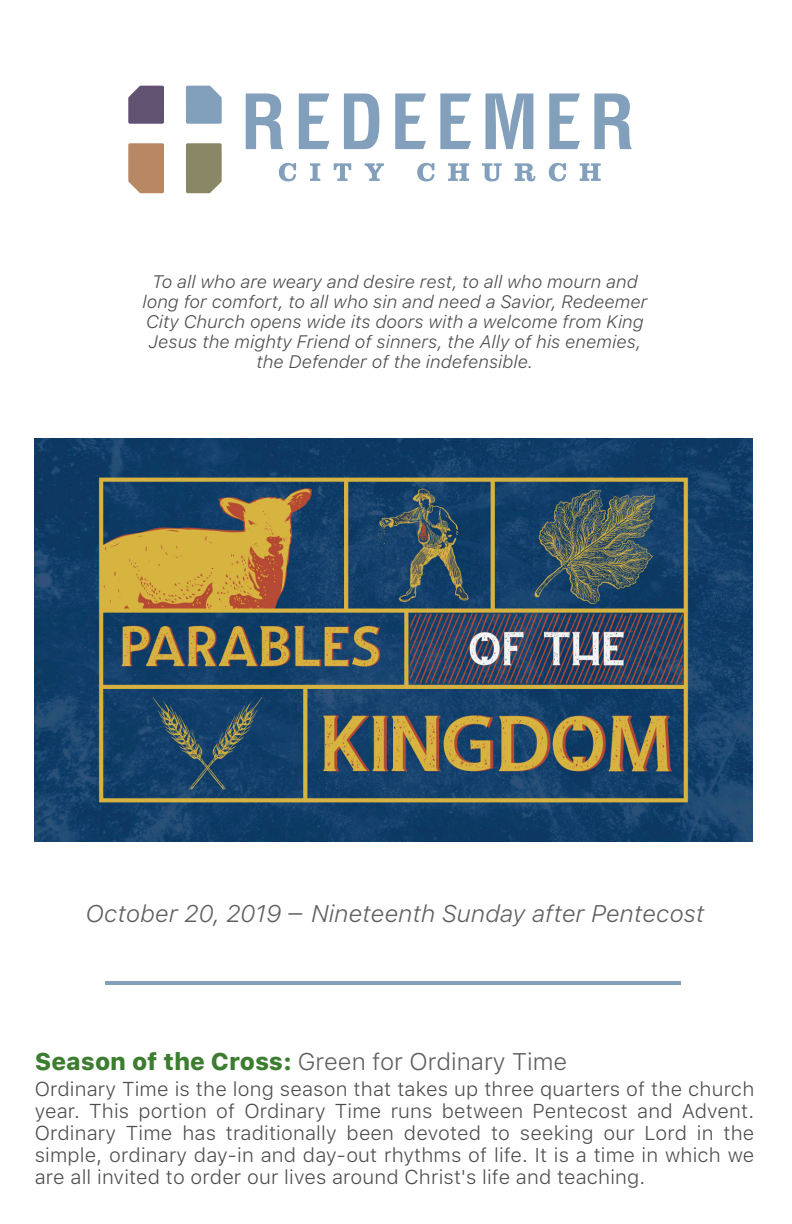
<style>
.page{position:relative;width:792px;height:1224px;background:#fff}
.page>*{position:absolute;margin:0;border:0;box-sizing:border-box;transform-origin:0 0}
.t1{font:italic 300 24px "SFUI Text";color:#5f5f5f}
.t2{font:300 24px "SFUI Text";color:#5f5f5f}
.t3{font:300 20px/22px "SFUI Text";letter-spacing:.01em;color:#4d4d4d;text-align:justify}
.t4{font:italic 300 18px/20px "SFUI Text";color:#4d4d4d;text-align:center}
.s1{font-family:"Brandon Text";font-weight:500}
.s2{font-weight:800;color:#3d7d30}
</style>
<div class="page">
<hr style="left:105px;top:981px;width:576px;height:3px;background:#829fbc">
<svg style="left:128px;top:143px;width:36px;height:50px;background:#bb8d6c"></svg>
<svg style="left:186px;top:143px;width:36px;height:50px;background:#8f8d6d"></svg>
<svg style="left:246px;top:93px;width:37px;height:56px"></svg>
<svg style="left:299px;top:93px;width:30px;height:56px"></svg>
<svg style="left:344px;top:93px;width:35px;height:56px"></svg>
<svg style="left:395px;top:93px;width:31px;height:56px"></svg>
<svg style="left:440px;top:93px;width:31px;height:56px"></svg>
<svg style="left:486px;top:93px;width:47px;height:56px"></svg>
<svg style="left:549px;top:93px;width:31px;height:56px"></svg>
<svg style="left:594px;top:93px;width:38px;height:56px"></svg>
<svg style="left:279px;top:163px;width:17px;height:18px"></svg>
<svg style="left:310px;top:163px;width:10px;height:18px"></svg>
<svg style="left:334px;top:163px;width:17px;height:18px"></svg>
<svg style="left:365px;top:163px;width:19px;height:18px"></svg>
<svg style="left:417px;top:163px;width:17px;height:18px"></svg>
<svg style="left:448px;top:163px;width:21px;height:18px"></svg>
<svg style="left:482px;top:163px;width:20px;height:18px"></svg>
<svg style="left:515px;top:163px;width:20px;height:18px"></svg>
<svg style="left:549px;top:163px;width:17px;height:18px"></svg>
<svg style="left:580px;top:163px;width:21px;height:18px"></svg>
<svg style="left:128px;top:86px;width:36px;height:38px"></svg>
<svg style="left:186px;top:86px;width:36px;height:38px"></svg>
<img style="left:34px;top:438px;width:718px;height:404px">
<p class="t4" style="left:142px;top:271px;width:507px">To all who are weary and desire rest, to all who mourn and long for comfort, to all who sin and need a Savior, Redeemer City Church opens wide its doors with a welcome from King Jesus the mighty Friend of sinners, the Ally of his enemies, the Defender of the indefensible.</p>
<p class="t1" style="left:85px;top:899px;width:620px">October 20, 2019 <span class="s1">—</span> Nineteenth Sunday after Pentecost</p>
<p class="t2" style="left:35px;top:1047px;width:534px"><span class="s2">Season of the Cross:</span> Green for Ordinary Time</p>
<p class="t3" style="left:35px;top:1078px;width:721px">Ordinary Time is the long season that takes up three quarters of the church year. This portion of Ordinary Time runs between Pentecost and Advent.<br>Ordinary Time has traditionally been devoted to seeking our Lord in the simple, ordinary day-in and day-out rhythms of life. It is a time in which we are all invited to order our lives around Christ's life and teaching.</p>
</div>
